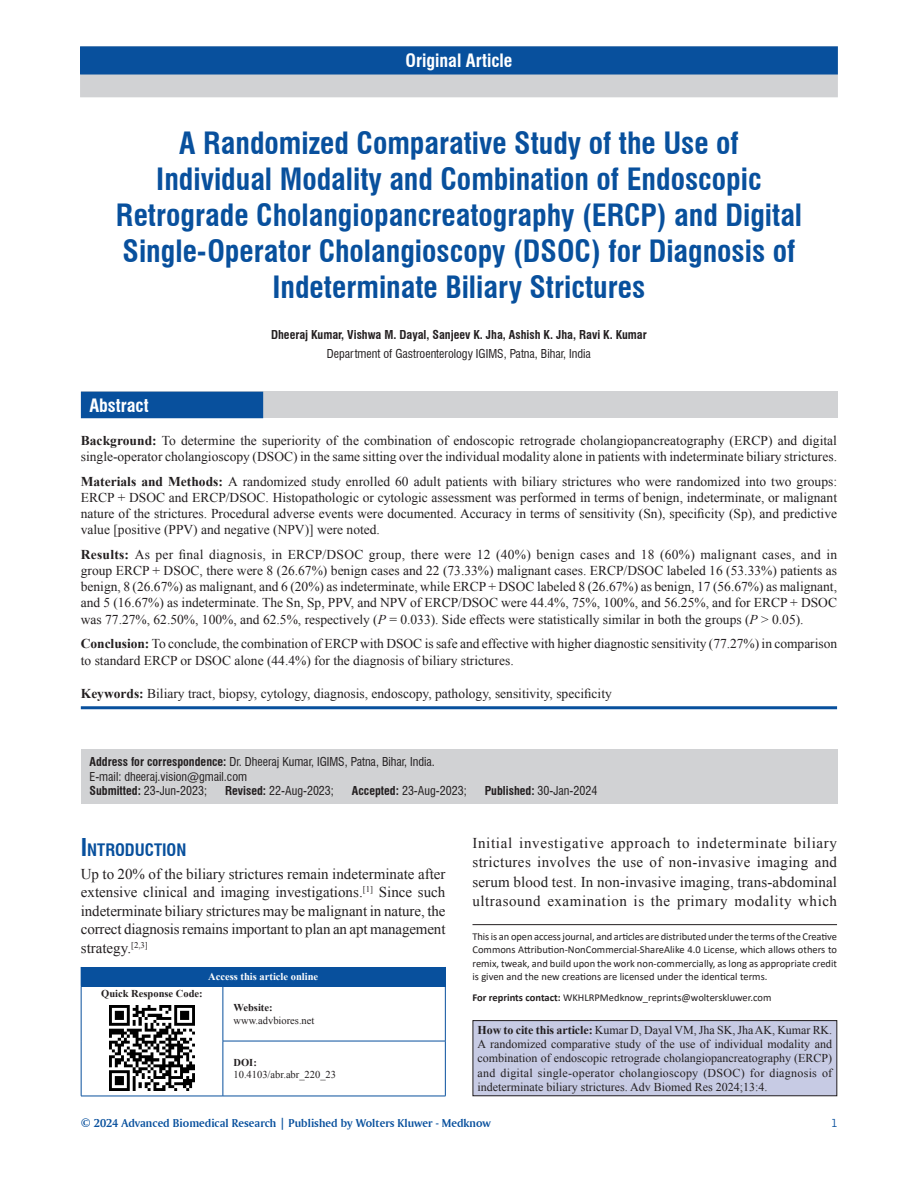
<style>
.page{position:relative;width:918px;height:1188px;background:#fff}
.page>*{position:absolute;margin:0;border:0;box-sizing:border-box;transform-origin:0 0}
.AT{font:700 condensed 30px/36px "Swiss 721 BT";color:#08509d;text-align:center}
.AH{font:700 condensed 18px "Swiss 721 BT";color:#fff}
.ABSH{font:700 condensed 18px "Swiss 721 BT";color:#fff}
.t1{font:700 condensed 16.8px "Swiss 721 BT";color:#08509d}
.TX{font:15px/18.6px "Times New Roman";letter-spacing:.005em;color:#231f20;text-align:justify}
.ABS{font:13.5px/16.2px "Times New Roman";color:#231f20}
.KWD{font:13.5px "Times New Roman";color:#231f20}
.HTC{font:12px/14.4px "Times New Roman";color:#231f20;text-align:justify}
.ADD{font:condensed 12px/14.4px "Swiss 721 BT";color:#231f20}
.HIS{font:condensed 12px "Swiss 721 BT";color:#231f20}
.t2{font:12px "Amerigo BT Bold A";color:#08509d}
.AU{font:700 condensed 12px "Swiss 721 BT";color:#231f20}
.AFF{font:condensed 12px "Swiss 721 BT";color:#231f20}
.t3{font:12px "Bell Centennial BT Address";color:#08509d}
.OS{font:10.5px/13.5px "Calibri";color:#231f20;text-align:justify}
.Website{font:10.5px/12.6px "Times New Roman";color:#231f20}
.ATAO{font:700 10.5px "Times New Roman";color:#fff}
.QRC{font:700 10.5px "Times New Roman";color:#231f20}
.s1{font-weight:700}
.s2{font-style:italic}
.s3{font-size:24px}
</style>
<div class="page">
<div style="left:80px;top:46px;width:758px;height:51px;background:#d1d2d4"></div>
<div style="left:81px;top:47px;width:756px;height:27px;background:#08509d"></div>
<div style="left:80px;top:46px;width:758px;height:29px;border:2px solid #08509d"></div>
<div style="left:81px;top:392px;width:756px;height:26px;background:#d1d2d4"></div>
<div style="left:81px;top:392px;width:182px;height:26px;background:#08509d"></div>
<hr style="left:81px;top:706px;width:756px;height:3px;background:#08509d">
<div style="left:81px;top:749px;width:756px;height:55px;background:#d1d2d4"></div>
<div style="left:473px;top:1021px;width:364px;height:75px;background:#c7cbe4"></div>
<div style="left:473px;top:1020px;width:364px;height:76px;border:1px solid #231f20"></div>
<div style="left:81px;top:967px;width:364px;height:19px;background:#08509d"></div>
<svg style="left:445px;top:967px;width:1px;height:19px"></svg>
<hr style="left:81px;top:986px;width:1px;height:55px;background:#08509d">
<hr style="left:81px;top:1041px;width:1px;height:55px;background:#08509d">
<hr style="left:81px;top:986px;width:142px;height:1px;background:#08509d">
<hr style="left:223px;top:986px;width:1px;height:55px;background:#08509d">
<hr style="left:223px;top:986px;width:223px;height:1px;background:#08509d">
<hr style="left:445px;top:986px;width:1px;height:55px;background:#08509d">
<hr style="left:81px;top:1096px;width:142px;height:1px;background:#08509d">
<hr style="left:223px;top:1041px;width:1px;height:55px;background:#08509d">
<hr style="left:223px;top:1041px;width:223px;height:1px;background:#08509d">
<hr style="left:445px;top:1041px;width:1px;height:55px;background:#08509d">
<hr style="left:223px;top:1096px;width:223px;height:1px;background:#08509d">
<img style="left:110px;top:1005px;width:84px;height:85px">
<hr style="left:472px;top:924px;width:365px;height:1px;background:#231f20">
<p class="AH" style="left:405px;top:50px;width:109px">Original Article</p>
<p class="AT" style="left:116px;top:125px;width:688px">A Randomized Comparative Study of the Use of<br>Individual Modality and Combination of Endoscopic Retrograde Cholangiopancreatography (ERCP) and Digital Single‑Operator Cholangioscopy (DSOC) for Diagnosis of Indeterminate Biliary Strictures</p>
<p class="AU" style="left:271px;top:327px;width:377px">Dheeraj Kumar, Vishwa M. Dayal, Sanjeev K. Jha, Ashish K. Jha, Ravi K. Kumar</p>
<p class="AFF" style="left:327px;top:346px;width:265px">Department of Gastroenterology IGIMS, Patna, Bihar, India</p>
<p class="ABSH" style="left:89px;top:395px;width:61px">Abstract</p>
<p class="ABS" style="left:81px;top:432px;width:758px"><span class="s1">Background:</span> To determine the superiority of the combination of endoscopic retrograde cholangiopancreatography (ERCP) and digital single‑operator cholangioscopy (DSOC) in the same sitting over the individual modality alone in patients with indeterminate biliary strictures.</p>
<p class="ABS" style="left:81px;top:473px;width:758px;text-align:justify"><span class="s1">Materials and Methods:</span> A randomized study enrolled 60 adult patients with biliary strictures who were randomized into two groups:<br>ERCP + DSOC and ERCP/DSOC. Histopathologic or cytologic assessment was performed in terms of benign, indeterminate, or malignant nature of the strictures. Procedural adverse events were documented. Accuracy in terms of sensitivity (Sn), specificity (Sp), and predictive value [positive (PPV) and negative (NPV)] were noted.</p>
<p class="ABS" style="left:81px;top:546px;width:758px;text-align:justify"><span class="s1">Results:</span> As per final diagnosis, in ERCP/DSOC group, there were 12 (40%) benign cases and 18 (60%) malignant cases, and in group ERCP + DSOC, there were 8 (26.67%) benign cases and 22 (73.33%) malignant cases. ERCP/DSOC labeled 16 (53.33%) patients as benign, 8 (26.67%) as malignant, and 6 (20%) as indeterminate, while ERCP + DSOC labeled 8 (26.67%) as benign, 17 (56.67%) as malignant, and 5 (16.67%) as indeterminate. The Sn, Sp, PPV, and NPV of ERCP/DSOC were 44.4%, 75%, 100%, and 56.25%, and for ERCP + DSOC was 77.27%, 62.50%, 100%, and 62.5%, respectively (<span class="s2">P</span> = 0.033). Side effects were statistically similar in both the groups (<span class="s2">P</span> &gt; 0.05).</p>
<p class="ABS" style="left:81px;top:636px;width:758px"><span class="s1">Conclusion:</span> To conclude, the combination of ERCP with DSOC is safe and effective with higher diagnostic sensitivity (77.27%) in comparison to standard ERCP or DSOC alone (44.4%) for the diagnosis of biliary strictures.</p>
<p class="KWD" style="left:81px;top:684px;width:533px"><span class="s1">Keywords:</span> Biliary tract, biopsy, cytology, diagnosis, endoscopy, pathology, sensitivity, specificity</p>
<p class="ADD" style="left:89px;top:755px;width:347px"><span class="s1">Address for correspondence:</span> Dr. Dheeraj Kumar, IGIMS, Patna, Bihar, India.<br>E‑mail: dheeraj.vision@gmail.com</p>
<p class="HIS" style="left:89px;top:784px;width:119px"><span class="s1">Submitted:</span> 23‑Jun‑2023;</p>
<p class="HIS" style="left:225px;top:784px;width:110px"><span class="s1">Revised:</span> 22‑Aug‑2023;</p>
<p class="HIS" style="left:352px;top:784px;width:116px"><span class="s1">Accepted:</span> 23‑Aug‑2023;</p>
<p class="HIS" style="left:485px;top:784px;width:114px"><span class="s1">Published:</span> 30-Jan-2024</p>
<h1 class="t1" style="left:81px;top:840px;width:107px"><span class="s3">I</span>NTRODUCTION</h1>
<p class="TX" style="left:81px;top:864px;width:366px">Up to 20% of the biliary strictures remain indeterminate after extensive clinical and imaging investigations.<sup>[1]</sup> Since such indeterminate biliary strictures may be malignant in nature, the correct diagnosis remains important to plan an apt management strategy.<sup>[2,3]</sup></p>
<p class="ATAO" style="left:208px;top:969px;width:111px">Access this article online</p>
<p class="QRC" style="left:101px;top:987px;width:103px">Quick Response Code:</p>
<p class="Website" style="left:234px;top:1001px;width:82px"><span class="s1">Website: </span>www.advbiores.net</p>
<p class="Website" style="left:234px;top:1056px;width:104px"><span class="s1">DOI:<br></span>10.4103/abr.abr_220_23</p>
<p class="TX" style="left:472px;top:833px;width:366px;line-height:19.2px">Initial investigative approach to indeterminate biliary strictures involves the use of non‑invasive imaging and serum blood test. In non‑invasive imaging, trans‑abdominal ultrasound examination is the primary modality which</p>
<p class="OS" style="left:472px;top:929px;width:366px">This is an open access journal, and articles are distributed under the terms of the Creative Commons Attribution‑NonCommercial‑ShareAlike 4.0 License, which allows others to remix, tweak, and build upon the work non‑commercially, as long as appropriate credit is given and the new creations are licensed under the identical terms.</p>
<p class="OS" style="left:472px;top:990px;width:300px"><span class="s1">For reprints contact:</span> WKHLRPMedknow_reprints@wolterskluwer.com</p>
<p class="HTC" style="left:478px;top:1022px;width:356px"><span class="s1">How to cite this article:</span> Kumar D, Dayal VM, Jha SK, Jha AK, Kumar RK.<br>A randomized comparative study of the use of individual modality and combination of endoscopic retrograde cholangiopancreatography (ERCP) and digital single‑operator cholangioscopy (DSOC) for diagnosis of indeterminate biliary strictures. Adv Biomed Res 2024;13:4.</p>
<p class="t2" style="left:81px;top:1116px;width:412px">© 2024 Advanced Biomedical Research | Published by Wolters Kluwer - Medknow</p>
<p class="t3" style="left:832px;top:1116px;width:7px">1</p>
</div>
